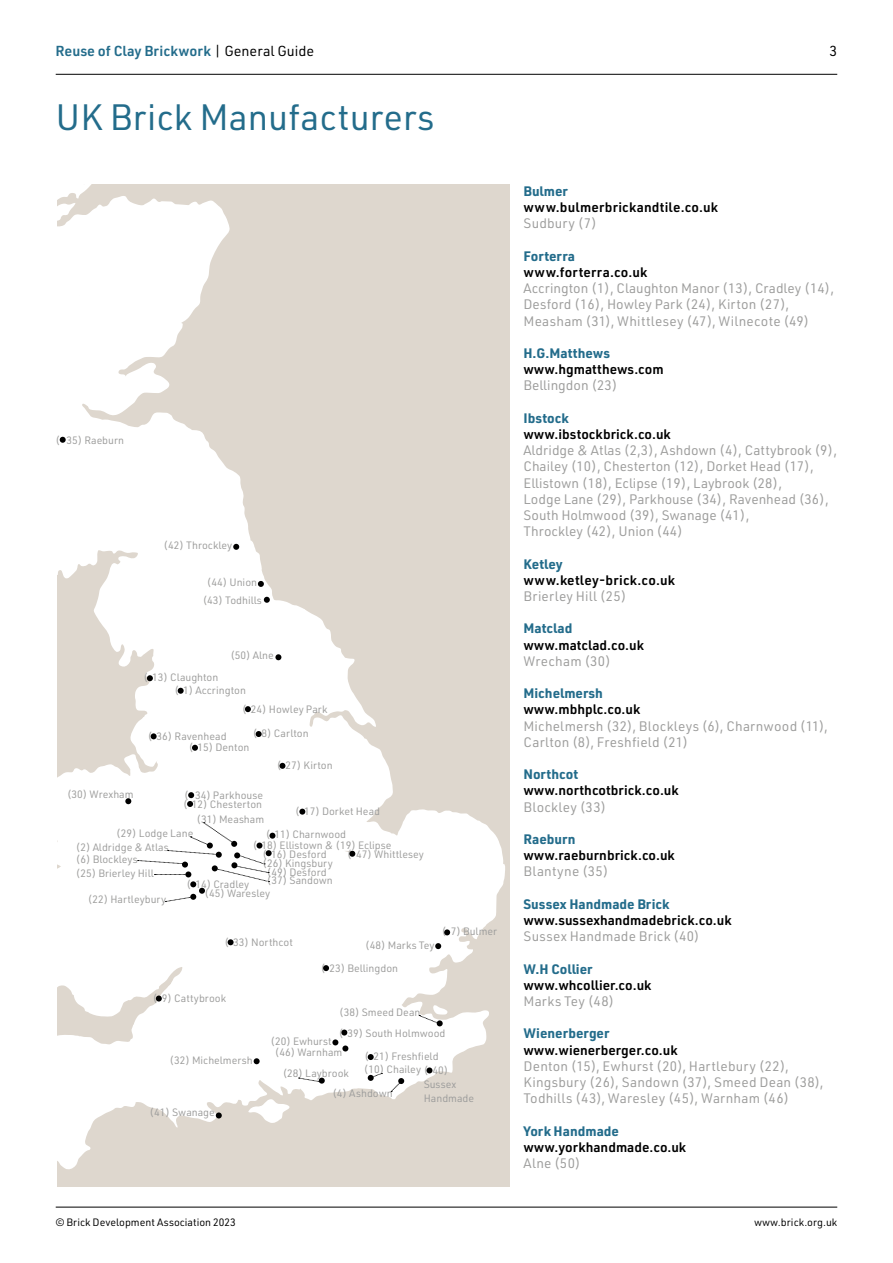
<style>
.page{position:relative;width:893px;height:1263px;background:#fff}
.page>*{position:absolute;margin:0;border:0;box-sizing:border-box;transform-origin:0 0}
.t1{font:36px "URWDIN";color:#236c8b}
.t2{font:600 14.25px "URWDIN";color:#236c8b}
.t3{font:14.25px "URWDIN";color:#000}
.t4{font:13.5px/16.2px "URWDIN";letter-spacing:.01em;color:#9d9d9c}
.t5{font:600 13.5px "URWDIN";color:#000}
.t6{font:700 13.5px "URWDIN";color:#236c8b}
.t7{font:600 13.5px "URWDIN";letter-spacing:.025em;color:#000}
.t8{font:600 13.5px "URWDIN";letter-spacing:.02em;color:#000}
.t9{font:10.5px/14px "URWDIN";color:#9d9d9c}
.t10{font:10.5px "URWDIN";color:#000}
.s1{font-weight:400;color:#000}
</style>
<div class="page">
<hr style="left:56px;top:74px;width:781px;height:1px;background:#000">
<hr style="left:56px;top:1207px;width:781px;height:1px;background:#000">
<div style="left:57px;top:184px;width:452px;height:1003px;background:#ded7ce"></div>
<svg style="left:57px;top:184px;width:448px;height:986px"></svg>
<p class="t2" style="left:56px;top:41px;width:260px">Reuse of Clay Brickwork <span class="s1">| General Guide</span></p>
<p class="t3" style="left:830px;top:41px;width:9px">3</p>
<h1 class="t1" style="left:56px;top:93px;width:380px">UK Brick Manufacturers</h1>
<p class="t9" style="left:56px;top:432px;width:70px">( 35) Raeburn</p>
<p class="t9" style="left:164px;top:538px;width:70px">(42) Throckley</p>
<p class="t9" style="left:203px;top:573px;width:61px;line-height:17.7px;text-align:center">(44) Union (43) Todhills</p>
<p class="t9" style="left:230px;top:648px;width:45px">(50) Alne</p>
<p class="t9" style="left:144px;top:670px;width:76px">( 13) Claughton</p>
<p class="t9" style="left:174px;top:683px;width:73px">( 1) Accrington</p>
<p class="t9" style="left:148px;top:729px;width:80px">( 36) Ravenhead</p>
<p class="t9" style="left:242px;top:702px;width:87px">( 24) Howley Park</p>
<p class="t9" style="left:253px;top:726px;width:57px">( 8) Carlton</p>
<p class="t9" style="left:189px;top:740px;width:62px">( 15) Denton</p>
<p class="t9" style="left:277px;top:758px;width:57px">( 27) Kirton</p>
<p class="t9" style="left:67px;top:787px;width:68px">(30) Wrexham</p>
<p class="t9" style="left:184px;top:787px;width:80px">( 34) Parkhouse</p>
<p class="t9" style="left:116px;top:826px;width:79px">(29) Lodge Lane</p>
<p class="t9" style="left:183px;top:797px;width:81px">( 12) Chesterton</p>
<p class="t9" style="left:266px;top:800px;width:116px;line-height:22.5px;text-indent:30px">( 17) Dorket Head ( 11) Charnwood</p>
<p class="t9" style="left:267px;top:868px;width:68px;line-height:8.1px">(49) Desford (37) Sandown</p>
<p class="t9" style="left:196px;top:812px;width:69px">(31) Measham</p>
<p class="t9" style="left:253px;top:837px;width:140px">( 18) Ellistown &amp; (19) Eclipse</p>
<p class="t9" style="left:76px;top:840px;width:94px">(2) Aldridge &amp; Atlas</p>
<p class="t9" style="left:76px;top:866px;width:80px">(25) Brierley Hill</p>
<p class="t9" style="left:88px;top:892px;width:80px">(22) Hartleybury</p>
<p class="t9" style="left:263px;top:849px;width:72px;line-height:9.8px">( 16) Desford (26) Kingsbury</p>
<p class="t9" style="left:347px;top:847px;width:78px">( 47) Whittlesey</p>
<p class="t9" style="left:76px;top:852px;width:64px">(6) Blockleys</p>
<p class="t9" style="left:204px;top:879px;width:67px;line-height:9px;text-indent:-18px">( 14) Cradley (45) Waresley</p>
<p class="t9" style="left:224px;top:935px;width:70px">( 33) Northcot</p>
<p class="t9" style="left:365px;top:938px;width:71px">(48) Marks Tey</p>
<p class="t9" style="left:442px;top:924px;width:57px">( 7) Bulmer</p>
<p class="t9" style="left:153px;top:991px;width:75px">( 9) Cattybrook</p>
<p class="t9" style="left:169px;top:1052px;width:85px">(32) Michelmersh</p>
<p class="t9" style="left:150px;top:1105px;width:67px">(41) Swanage</p>
<p class="t9" style="left:321px;top:961px;width:79px">( 23) Bellingdon</p>
<p class="t9" style="left:339px;top:1001px;width:108px;line-height:21.1px">(38) Smeed Dean<br>( 39) South Holmwood</p>
<p class="t9" style="left:365px;top:1049px;width:76px">( 21) Freshfield</p>
<p class="t9" style="left:275px;top:1035px;width:69px;line-height:10.9px;text-indent:-4px">(20) Ewhurst (46) Warnham</p>
<p class="t9" style="left:364px;top:1062px;width:59px">(10) Chailey</p>
<p class="t9" style="left:424px;top:1063px;width:52px">( 40)<br>Sussex<br>Handmade</p>
<p class="t9" style="left:283px;top:1066px;width:68px">(28) Laybrook</p>
<p class="t9" style="left:332px;top:1086px;width:62px">(4) Ashdown</p>
<p class="t6" style="left:523px;top:182px;width:46px">Bulmer</p>
<p class="t8" style="left:523px;top:198px;width:196px">www.bulmerbrickandtile.co.uk</p>
<p class="t4" style="left:523px;top:215px;width:75px">Sudbury (7)</p>
<p class="t6" style="left:523px;top:247px;width:53px">Forterra</p>
<p class="t7" style="left:523px;top:263px;width:125px">www.forterra.co.uk</p>
<p class="t4" style="left:523px;top:280px;width:312px">Accrington (1), Claughton Manor (13), Cradley (14),<br>Desford (16), Howley Park (24), Kirton (27),<br>Measham (31), Whittlesey (47), Wilnecote (49)</p>
<p class="t6" style="left:523px;top:344px;width:88px">H.G.Matthews</p>
<p class="t5" style="left:523px;top:360px;width:142px">www.hgmatthews.com</p>
<p class="t4" style="left:523px;top:377px;width:96px">Bellingdon (23)</p>
<p class="t6" style="left:523px;top:409px;width:47px">Ibstock</p>
<p class="t5" style="left:523px;top:425px;width:149px">www.ibstockbrick.co.uk</p>
<p class="t4" style="left:523px;top:442px;width:315px">Aldridge &amp; Atlas (2,3), Ashdown (4), Cattybrook (9), Chailey (10), Chesterton (12), Dorket Head (17), Ellistown (18), Eclipse (19), Laybrook (28),<br>Lodge Lane (29), Parkhouse (34), Ravenhead (36), South Holmwood (39), Swanage (41),<br>Throckley (42), Union (44)</p>
<p class="t6" style="left:523px;top:554px;width:41px">Ketley</p>
<p class="t7" style="left:523px;top:571px;width:153px">www.ketley-brick.co.uk</p>
<p class="t4" style="left:523px;top:588px;width:105px">Brierley Hill (25)</p>
<p class="t6" style="left:523px;top:619px;width:50px">Matclad</p>
<p class="t5" style="left:523px;top:635px;width:122px">www.matclad.co.uk</p>
<p class="t4" style="left:523px;top:652px;width:89px">Wrecham (30)</p>
<p class="t6" style="left:523px;top:684px;width:81px">Michelmersh</p>
<p class="t5" style="left:523px;top:700px;width:118px">www.mbhplc.co.uk</p>
<p class="t4" style="left:523px;top:717px;width:306px">Michelmersh (32), Blockleys (6), Charnwood (11),<br>Carlton (8), Freshfield (21)</p>
<p class="t6" style="left:523px;top:765px;width:56px">Northcot</p>
<p class="t5" style="left:523px;top:781px;width:157px">www.northcotbrick.co.uk</p>
<p class="t4" style="left:523px;top:798px;width:84px">Blockley (33)</p>
<p class="t6" style="left:523px;top:830px;width:54px">Raeburn</p>
<p class="t5" style="left:523px;top:846px;width:153px">www.raeburnbrick.co.uk</p>
<p class="t4" style="left:523px;top:863px;width:87px">Blantyne (35)</p>
<p class="t6" style="left:523px;top:895px;width:147px">Sussex Handmade Brick</p>
<p class="t5" style="left:523px;top:911px;width:210px">www.sussexhandmadebrick.co.uk</p>
<p class="t4" style="left:523px;top:928px;width:178px">Sussex Handmade Brick (40)</p>
<p class="t6" style="left:523px;top:959px;width:71px">W.H Collier</p>
<p class="t5" style="left:523px;top:976px;width:129px">www.whcollier.co.uk</p>
<p class="t4" style="left:523px;top:993px;width:92px">Marks Tey (48)</p>
<p class="t6" style="left:523px;top:1024px;width:87px">Wienerberger</p>
<p class="t5" style="left:523px;top:1040px;width:156px">www.wienerberger.co.uk</p>
<p class="t4" style="left:523px;top:1057px;width:302px">Denton (15), Ewhurst (20), Hartlebury (22),<br>Kingsbury (26), Sandown (37), Smeed Dean (38),<br>Todhills (43), Waresley (45), Warnham (46)</p>
<p class="t6" style="left:523px;top:1121px;width:97px">York Handmade</p>
<p class="t5" style="left:523px;top:1138px;width:164px">www.yorkhandmade.co.uk</p>
<p class="t4" style="left:523px;top:1155px;width:59px">Alne (50)</p>
<p class="t10" style="left:56px;top:1215px;width:182px">© Brick Development Association 2023</p>
<p class="t10" style="left:754px;top:1215px;width:85px">www.brick.org.uk</p>
</div>
